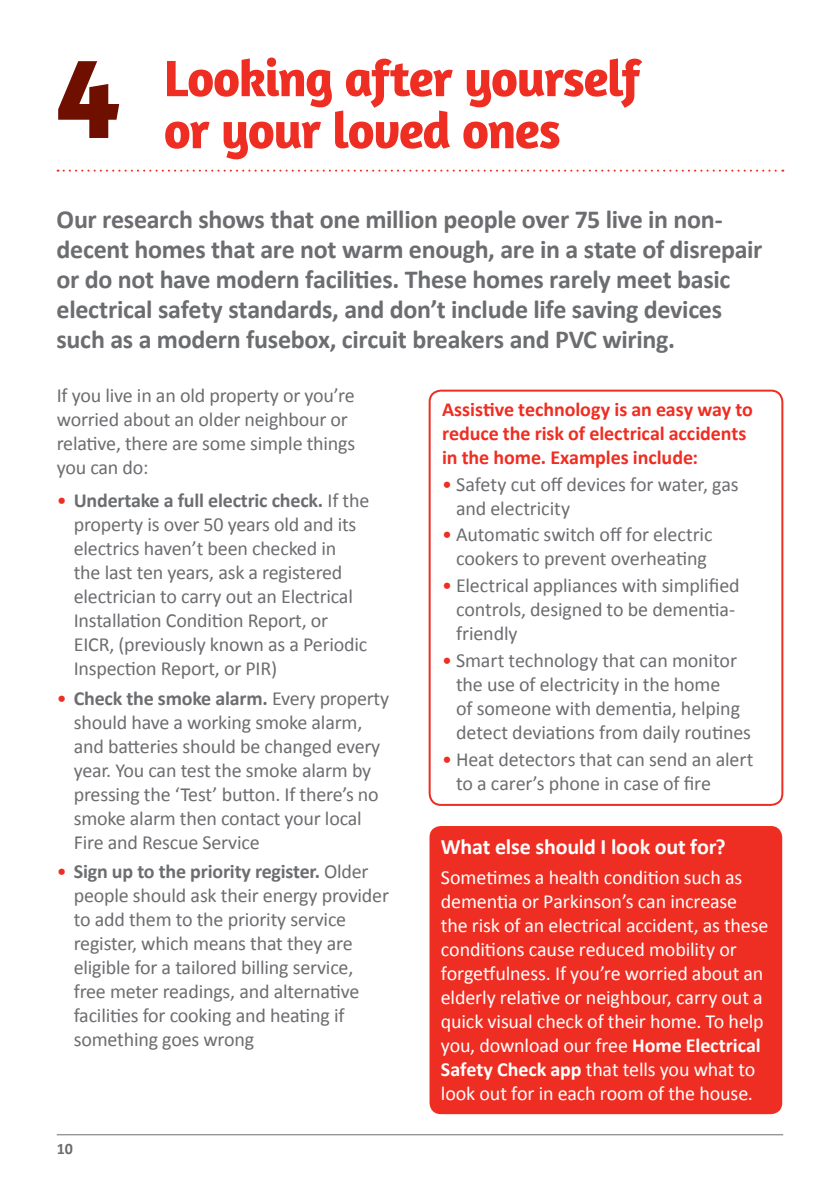
<style>
.page{position:relative;width:840px;height:1191px;background:#fff}
.page>*{position:absolute;margin:0;border:0;box-sizing:border-box;transform-origin:0 0}
.t1{font:700 120px "Amaranth";color:#6f0f00}
.t2{font:700 52px "Amaranth";letter-spacing:-.03em;color:#ee2e22}
.t3{font:700 26px/30px "Calibri";letter-spacing:-.01em;color:#6c6d70}
.t4{font:700 22px "Calibri";letter-spacing:-.01em;color:#fff}
.t5{font:20px/24px "Calibri";letter-spacing:-.01em;color:#6c6d70}
.t6{font:20px/24px "Calibri";letter-spacing:-.005em;color:#fff}
.t7{font:700 20px/24px "Calibri";letter-spacing:-.005em;color:#ee2e22}
.t8{font:700 16px "Calibri";color:#6c6d70}
.s1{color:#ee2e22}
.s2{font-weight:700}
</style>
<div class="page">
<hr style="left:57px;top:1134px;width:725px;height:1px;background:#6c6d70">
<svg style="left:58px;top:170px;width:725px;height:2px"></svg>
<div style="left:428px;top:389px;width:355px;height:417px;border:2px solid #ee2e22;border-radius:11px"></div>
<div style="left:429px;top:826px;width:352px;height:288px;background:#ee2e22;border-radius:11px"></div>
<p class="t1" style="left:57px;top:21px;width:65px">4</p>
<p class="t2" style="left:164px;top:45px;width:478px">Looking after yourself</p>
<p class="t2" style="left:164px;top:97px;width:398px">or your loved ones</p>
<p class="t3" style="left:57px;top:204px;width:707px">Our research shows that one million people over 75 live in non&shy;decent homes that are not warm enough, are in a state of disrepair or do not have modern facilities. These homes rarely meet basic electrical safety standards, and don’t include life saving devices such as a modern fusebox, circuit breakers and PVC wiring.</p>
<p class="t5" style="left:57px;top:384px;width:300px">If you live in an old property or you’re worried about an older neighbour or relative, there are some simple things you can do:</p>
<p class="t5" style="left:74px;top:488px;width:297px;text-indent:-17px"><span class="s1">•</span> <span class="s2">Undertake a full electric check.</span> If the property is over 50 years old and its electrics haven’t been checked in<br>the last ten years, ask a registered electrician to carry out an Electrical Installation Condition Report, or EICR, (previously known as a Periodic Inspection Report, or PIR)</p>
<p class="t5" style="left:74px;top:686px;width:317px;text-indent:-17px"><span class="s1">•</span> <span class="s2">Check the smoke alarm.</span> Every property should have a working smoke alarm, and batteries should be changed every year. You can test the smoke alarm by pressing the ‘Test’ button. If there’s no smoke alarm then contact your local Fire and Rescue Service</p>
<p class="t5" style="left:74px;top:859px;width:316px;text-indent:-17px"><span class="s1">•</span> <span class="s2">Sign up to the priority register.</span> Older people should ask their energy provider to add them to the priority service register, which means that they are eligible for a tailored billing service, free meter readings, and alternative facilities for cooking and heating if something goes wrong</p>
<p class="t8" style="left:57px;top:1138px;width:18px">10</p>
<p class="t7" style="left:442px;top:397px;width:312px">Assistive technology is an easy way to reduce the risk of electrical accidents in the home. Examples include:</p>
<p class="t5" style="left:456px;top:472px;width:284px;text-indent:-14px"><span class="s1">•</span> Safety cut off devices for water, gas and electricity</p>
<p class="t5" style="left:442px;top:523px;width:272px;text-align:center"><span class="s1">•</span> Automatic switch off for electric cookers to prevent overheating</p>
<p class="t5" style="left:456px;top:573px;width:285px;text-indent:-14px"><span class="s1">•</span> Electrical appliances with simplified controls, designed to be dementia&shy;friendly</p>
<p class="t5" style="left:456px;top:648px;width:296px;text-indent:-14px"><span class="s1">•</span> Smart technology that can monitor the use of electricity in the home<br>of someone with dementia, helping detect deviations from daily routines</p>
<p class="t5" style="left:456px;top:747px;width:299px;text-indent:-14px"><span class="s1">•</span> Heat detectors that can send an alert to a carer’s phone in case of fire</p>
<p class="t4" style="left:440px;top:832px;width:286px">What else should I look out for?</p>
<p class="t6" style="left:440px;top:865px;width:329px">Sometimes a health condition such as dementia or Parkinson’s can increase the risk of an electrical accident, as these conditions cause reduced mobility or forgetfulness. If you’re worried about an elderly relative or neighbour, carry out a quick visual check of their home. To help you, download our free <span class="s2">Home Electrical Safety Check app</span> that tells you what to look out for in each room of the house.</p>
</div>
